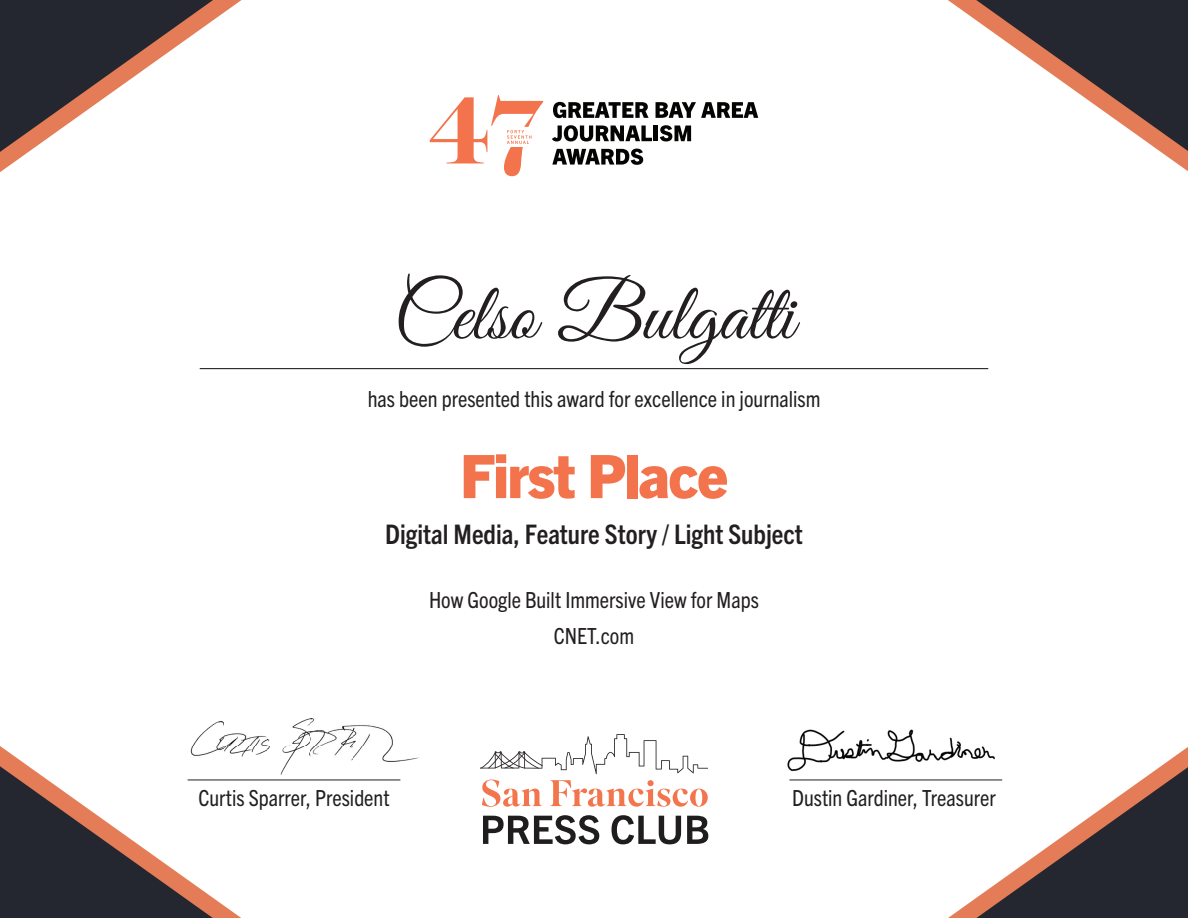
<style>
.page{position:relative;width:1188px;height:918px;background:#fff}
.page>*{position:absolute;margin:0;border:0;box-sizing:border-box;transform-origin:0 0}
.t1{font:81px "Great Vibes";color:#231f20}
.t2{font:800 60px "Trade Gothic Next LT Pro";letter-spacing:-.03em;color:#f3744c}
.t3{font:700 condensed 27px "Trade Gothic Next";color:#231f20}
.t4{font:condensed 22.5px/36px "Trade Gothic Next";color:#231f20;text-align:center}
</style>
<div class="page">
<img style="left:787px;top:729px;width:197px;height:43px">
<img style="left:192px;top:718px;width:227px;height:63px">
<hr style="left:188px;top:780px;width:212px;height:1px;background:#231f20">
<hr style="left:789px;top:780px;width:213px;height:1px;background:#231f20">
<svg style="left:553px;top:102px;width:96px;height:16px"></svg>
<svg style="left:656px;top:102px;width:102px;height:16px"></svg>
<svg style="left:552px;top:125px;width:100px;height:16px"></svg>
<hr style="left:654px;top:126px;width:4px;height:15px;background:#040503">
<svg style="left:660px;top:125px;width:31px;height:16px"></svg>
<svg style="left:552px;top:149px;width:91px;height:16px"></svg>
<svg style="left:430px;top:95px;width:113px;height:81px"></svg>
<svg style="left:948px;top:747px;width:240px;height:171px"></svg>
<svg style="left:0;top:0;width:242px;height:172px"></svg>
<svg style="left:0;top:746px;width:241px;height:172px"></svg>
<svg style="left:948px;top:0;width:240px;height:171px"></svg>
<svg style="left:480px;top:734px;width:228px;height:40px"></svg>
<svg style="left:483px;top:815px;width:116px;height:29px"></svg>
<svg style="left:612px;top:815px;width:69px;height:29px"></svg>
<svg style="left:687px;top:816px;width:21px;height:28px"></svg>
<svg style="left:482px;top:780px;width:60px;height:27px"></svg>
<svg style="left:550px;top:780px;width:158px;height:27px"></svg>
<hr style="left:200px;top:368px;width:788px;height:1px;background:#0b0c0b">
<h1 class="t1" style="left:394px;top:270px;width:402px">Celso Bulgatti</h1>
<p class="t4" style="left:368px;top:381px;width:454px">has been presented this award for excellence in journalism</p>
<h2 class="t2" style="left:460px;top:435px;width:269px">First Place</h2>
<p class="t3" style="left:385px;top:518px;width:419px">Digital Media, Feature Story / Light Subject</p>
<p class="t4" style="left:429px;top:582px;width:331px">How Google Built Immersive View for Maps<br>CNET.com</p>
<p class="t4" style="left:198px;top:779px;width:193px">Curtis Sparrer, President</p>
<p class="t4" style="left:792px;top:779px;width:205px">Dustin Gardiner, Treasurer</p>
</div>
